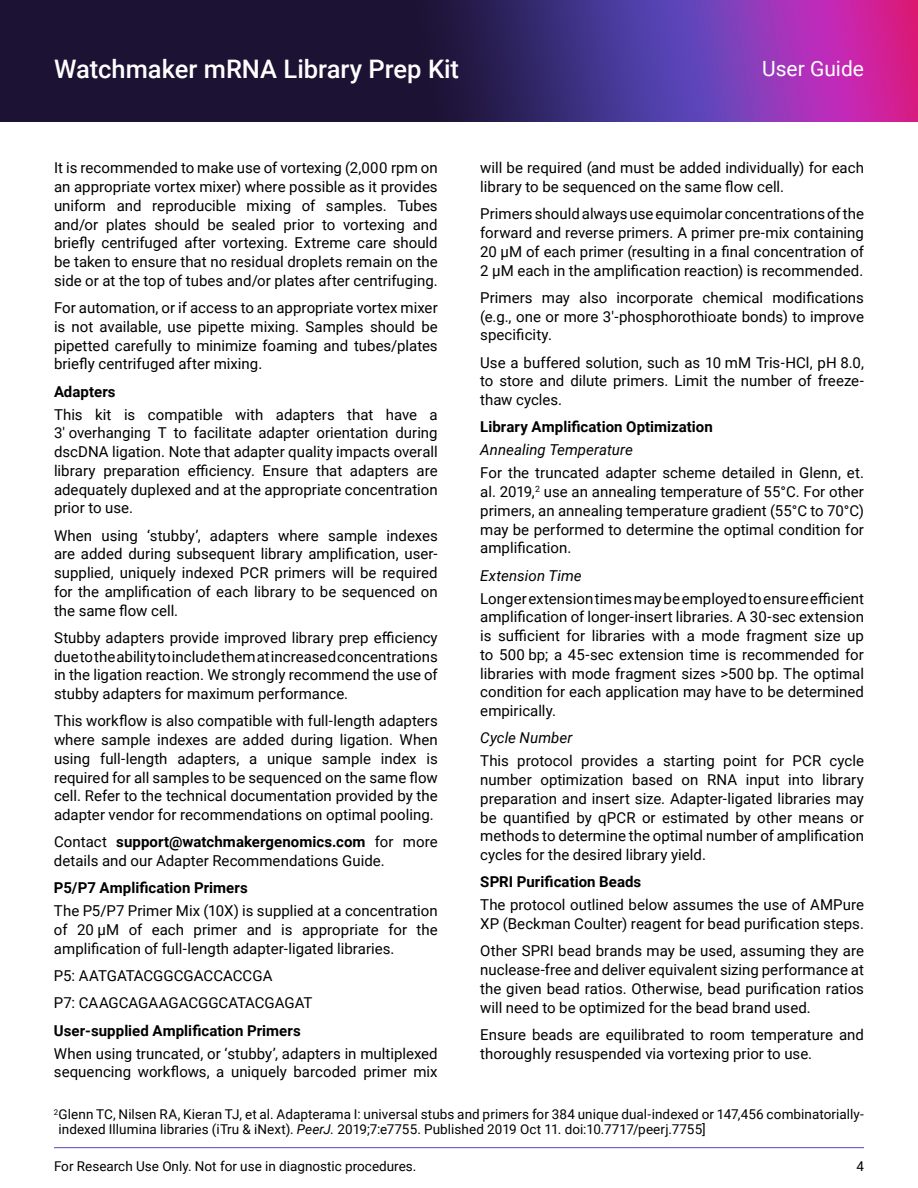
<style>
.page{position:relative;width:918px;height:1188px;background:#fff}
.page>*{position:absolute;margin:0;border:0;box-sizing:border-box;transform-origin:0 0}
.t1{font:500 25.5px "Roboto";color:#fff}
.t2{font:21px "Roboto";color:#fff}
.t3{font:15px/18.8px "Roboto";color:#000;text-align:justify}
.t4{font:700 15px "Roboto";letter-spacing:.005em;color:#000}
.t5{font:italic 15px "Roboto";letter-spacing:.005em;color:#000}
.t6{font:13.5px/15px "Roboto";letter-spacing:.005em;color:#000}
.s1{font-weight:700}
.s2{font-style:italic}
</style>
<div class="page">
<img style="left:0;top:0;width:918px;height:122px">
<hr style="left:54px;top:1147px;width:810px;height:1px;background:#5e45bb">
<h1 class="t1" style="left:54px;top:59px;width:407px">Watchmaker mRNA Library Prep Kit</h1>
<h2 class="t2" style="left:762px;top:57px;width:103px">User Guide</h2>
<p class="t3" style="left:54px;top:158px;width:385px">It is recommended to make use of vortexing (2,000 rpm on an appropriate vortex mixer) where possible as it provides uniform and reproducible mixing of samples. Tubes and/or plates should be sealed prior to vortexing and briefly centrifuged after vortexing. Extreme care should be taken to ensure that no residual droplets remain on the side or at the top of tubes and/or plates after centrifuging.</p>
<p class="t3" style="left:54px;top:300px;width:385px">For automation, or if access to an appropriate vortex mixer is not available, use pipette mixing. Samples should be pipetted carefully to minimize foaming and tubes/plates briefly centrifuged after mixing.</p>
<p class="t4" style="left:54px;top:385px;width:63px">Adapters</p>
<p class="t3" style="left:54px;top:406px;width:385px">This kit is compatible with adapters that have a 3' overhanging T to facilitate adapter orientation during dscDNA ligation. Note that adapter quality impacts overall library preparation efficiency. Ensure that adapters are adequately duplexed and at the appropriate concentration prior to use.</p>
<p class="t3" style="left:54px;top:527px;width:385px">When using ‘stubby’, adapters where sample indexes are added during subsequent library amplification, user&shy;supplied, uniquely indexed PCR primers will be required for the amplification of each library to be sequenced on the same flow cell.</p>
<p class="t3" style="left:54px;top:627px;width:385px">Stubby adapters provide improved library prep efficiency due to the ability to include them at increased concentrations in the ligation reaction. We strongly recommend the use of stubby adapters for maximum performance.</p>
<p class="t3" style="left:54px;top:711px;width:385px">This workflow is also compatible with full-length adapters where sample indexes are added during ligation. When using full-length adapters, a unique sample index is required for all samples to be sequenced on the same flow cell. Refer to the technical documentation provided by the adapter vendor for recommendations on optimal pooling.</p>
<p class="t3" style="left:54px;top:834px;width:385px">Contact <span class="s1">support@watchmakergenomics.com</span> for more details and our Adapter Recommendations Guide.</p>
<p class="t4" style="left:54px;top:877px;width:195px">P5/P7 Amplification Primers</p>
<p class="t3" style="left:54px;top:901px;width:385px">The P5/P7 Primer Mix (10X) is supplied at a concentration of 20 µM of each primer and is appropriate for the amplification of full-length adapter-ligated libraries.</p>
<p class="t3" style="left:54px;top:963px;width:260px;line-height:27.3px">P5: AATGATACGGCGACCACCGA<br>P7: CAAGCAGAAGACGGCATACGAGAT</p>
<p class="t4" style="left:54px;top:1020px;width:248px">User-supplied Amplification Primers</p>
<p class="t3" style="left:54px;top:1045px;width:385px">When using truncated, or ‘stubby’, adapters in multiplexed sequencing workflows, a uniquely barcoded primer mix</p>
<p class="t3" style="left:480px;top:158px;width:385px">will be required (and must be added individually) for each library to be sequenced on the same flow cell.</p>
<p class="t3" style="left:480px;top:206px;width:385px">Primers should always use equimolar concentrations of the forward and reverse primers. A primer pre-mix containing 20 µM of each primer (resulting in a final concentration of 2 µM each in the amplification reaction) is recommended.</p>
<p class="t3" style="left:480px;top:287px;width:385px">Primers may also incorporate chemical modifications (e.g., one or more 3'-phosphorothioate bonds) to improve specificity.</p>
<p class="t3" style="left:480px;top:352px;width:385px">Use a buffered solution, such as 10 mM Tris-HCl, pH 8.0, to store and dilute primers. Limit the number of freeze&shy;thaw cycles.</p>
<p class="t4" style="left:480px;top:416px;width:234px">Library Amplification Optimization</p>
<p class="t5" style="left:480px;top:444px;width:154px">Annealing Temperature</p>
<p class="t3" style="left:480px;top:465px;width:385px">For the truncated adapter scheme detailed in Glenn, et. al. 2019,<sup>2</sup> use an annealing temperature of 55°C. For other primers, an annealing temperature gradient (55°C to 70°C) may be performed to determine the optimal condition for amplification.</p>
<p class="t5" style="left:480px;top:569px;width:103px">Extension Time</p>
<p class="t3" style="left:480px;top:588px;width:385px">Longer extension times may be employed to ensure efficient amplification of longer-insert libraries. A 30-sec extension is sufficient for libraries with a mode fragment size up to 500 bp; a 45-sec extension time is recommended for libraries with mode fragment sizes &gt;500 bp. The optimal condition for each application may have to be determined empirically.</p>
<p class="t5" style="left:480px;top:732px;width:94px">Cycle Number</p>
<p class="t3" style="left:480px;top:753px;width:385px">This protocol provides a starting point for PCR cycle number optimization based on RNA input into library preparation and insert size. Adapter-ligated libraries may be quantified by qPCR or estimated by other means or methods to determine the optimal number of amplification cycles for the desired library yield.</p>
<p class="t4" style="left:480px;top:871px;width:163px">SPRI Purification Beads</p>
<p class="t3" style="left:480px;top:895px;width:385px">The protocol outlined below assumes the use of AMPure<br>XP (Beckman Coulter) reagent for bead purification steps.</p>
<p class="t3" style="left:480px;top:943px;width:385px">Other SPRI bead brands may be used, assuming they are nuclease-free and deliver equivalent sizing performance at the given bead ratios. Otherwise, bead purification ratios will need to be optimized for the bead brand used.</p>
<p class="t3" style="left:480px;top:1025px;width:385px">Ensure beads are equilibrated to room temperature and thoroughly resuspended via vortexing prior to use.</p>
<p class="t6" style="left:59px;top:1106px;width:807px;text-indent:-5px"><sup>2</sup> Glenn TC, Nilsen RA, Kieran TJ, et al. Adapterama I: universal stubs and primers for 384 unique dual-indexed or 147,456 combinatorially&shy;indexed Illumina libraries (iTru &amp; iNext). <span class="s2">PeerJ.</span> 2019;7:e7755. Published 2019 Oct 11. doi:10.7717/peerj.7755]</p>
<p class="t6" style="left:54px;top:1160px;width:364px">For Research Use Only. Not for use in diagnostic procedures.</p>
<p class="t6" style="left:856px;top:1158px;width:9px">4</p>
</div>
